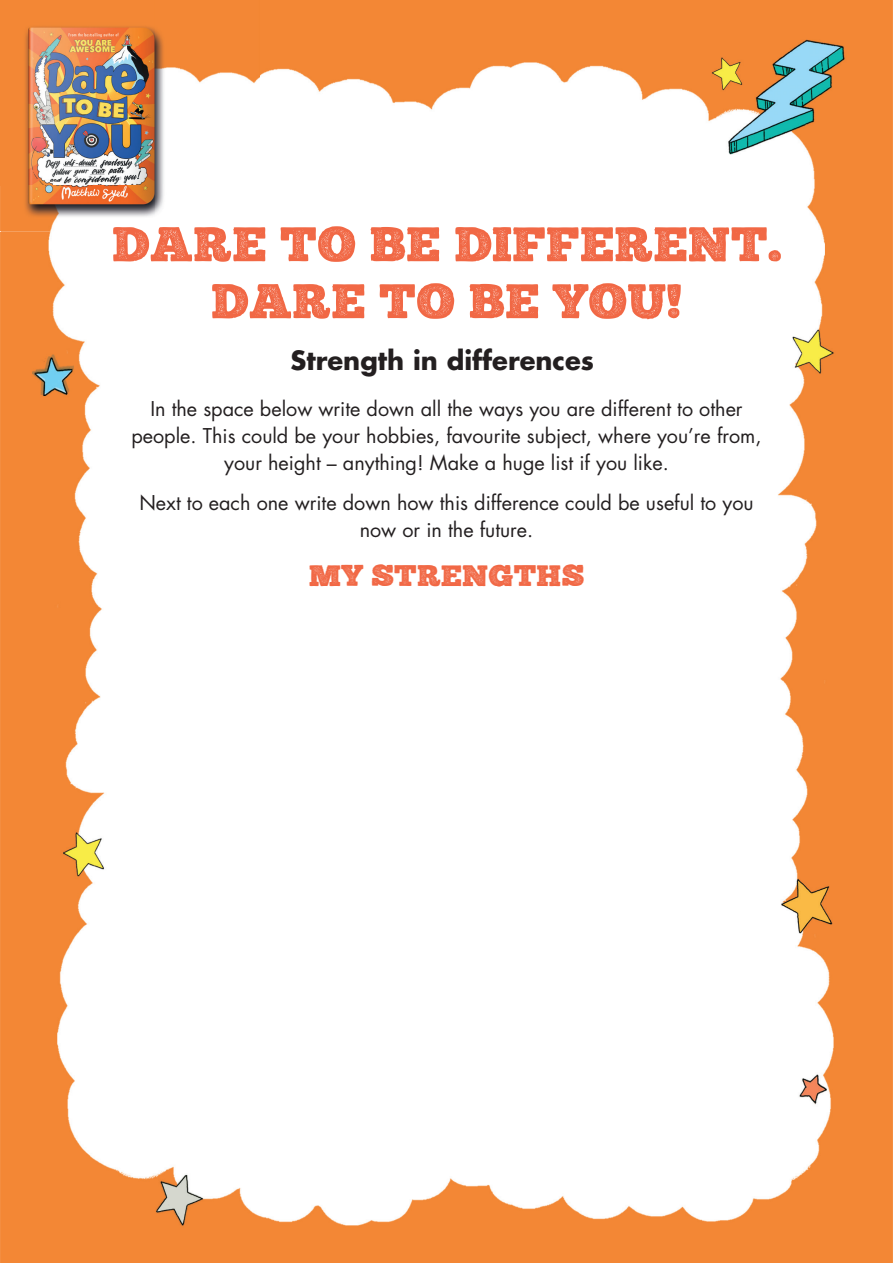
<style>
.page{position:relative;width:893px;height:1263px;background:#fff}
.page>*{position:absolute;margin:0;border:0;box-sizing:border-box;transform-origin:0 0}
.t1{font:48.9px/57px "Chunk Five Print";letter-spacing:.005em;color:#f16845;text-align:center;scale:1.07 1}
.t2{font:30px "Chunk Five Print";letter-spacing:.005em;color:#f16845;scale:1.07 1}
.t3{font:700 25.8px "Futura";color:#231f20}
.t4{font:19.8px/27px "Futura";color:#231f20;text-align:center}
</style>
<div class="page">
<img style="left:0;top:0;width:893px;height:1263px">
<img style="left:0;top:0;width:259px;height:185px">
<img style="left:0;top:185px;width:155px;height:46px">
<img style="left:155px;top:185px;width:104px;height:41px">
<img style="left:113px;top:226px;width:146px;height:5px">
<h1 class="t1" style="left:112px;top:219px;width:627px">DARE TO BE DIFFERENT.<br>DARE TO BE YOU!</h1>
<h3 class="t3" style="left:291px;top:343px;width:305px">Strength in differences</h3>
<p class="t4" style="left:131px;top:395px;width:632px">In the space below write down all the ways you are different to other people. This could be your hobbies, favourite subject, where you’re from, your height – anything! Make a huge list if you like.</p>
<p class="t4" style="left:139px;top:489px;width:616px">Next to each one write down how this difference could be useful to you now or in the future.</p>
<h2 class="t2" style="left:309px;top:562px;width:259px">MY STRENGTHS</h2>
</div>
